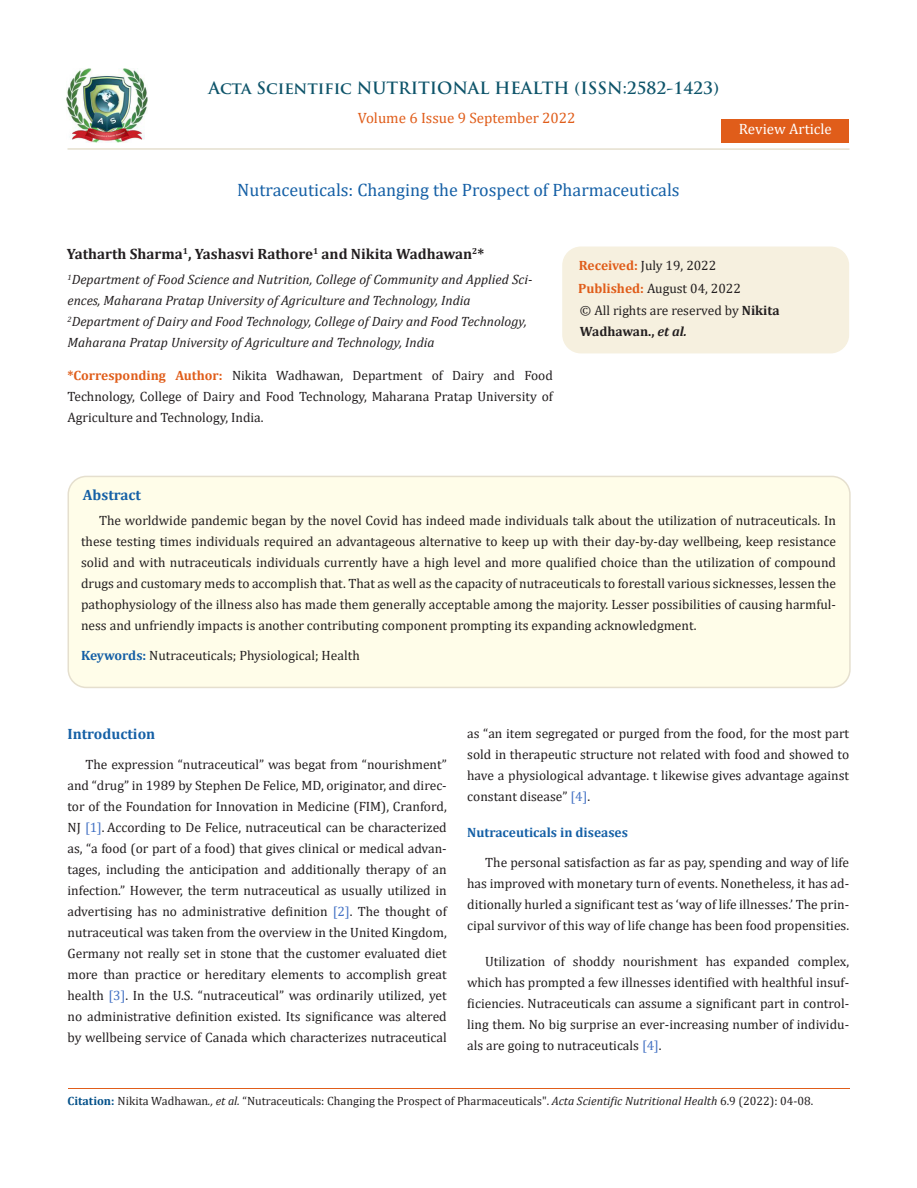
<style>
.page{position:relative;width:917px;height:1188px;background:#fff}
.page>*{position:absolute;margin:0;border:0;box-sizing:border-box;transform-origin:0 0}
.t1{font:18px "Cambria";color:#1560a6}
.t2{font:700 16.5px "Trajan Pro";color:#0e546a}
.t3{font:700 15px "Cambria";color:#231f20}
.t4{font:15px "Cambria";color:#e05d1a}
.t5{font:700 15px "Cambria";color:#1560a6}
.t6{font:15px "Cambria";color:#fff}
.t7{font:13.5px/21px "Cambria";color:#231f20;text-align:justify}
.t8{font:italic 13.5px/21px "Cambria";color:#231f20}
.t9{font:700 13.5px "Cambria";color:#1560a6}
.t10{font:12px "Cambria";color:#231f20}
.s1{font-weight:700;color:#e05d1a}
.s2{font-weight:700}
.s3{font-weight:700;font-style:italic}
.s4{font-weight:700;color:#1560a6}
.s5{color:#4472c4}
.s6{font-weight:700;color:#035089}
.s7{font-style:italic}
</style>
<div class="page">
<img style="left:67px;top:68px;width:80px;height:74px">
<div style="left:721px;top:119px;width:128px;height:23px;background:#e05d1a"></div>
<div style="left:563px;top:247px;width:285px;height:106px;background:#f6f0df;border-radius:18px"></div>
<div style="left:562px;top:247px;width:287px;height:106px;border:2px solid #f6f0df;border-radius:18px"></div>
<div style="left:68px;top:476px;width:781px;height:211px;background:#fffde9;border-radius:18px"></div>
<div style="left:67px;top:476px;width:783px;height:212px;border:2px solid #e5dfce;border-radius:18px"></div>
<hr style="left:68px;top:1088px;width:781px;height:1px;background:#e05d1a">
<hr style="left:67px;top:148px;width:782px;height:2px;background:#e5dfce">
<p class="t2" style="left:208px;top:77px;width:512px">Acta Scientific NUTRITIONAL HEALTH (ISSN:2582-1423)</p>
<p class="t4" style="left:358px;top:109px;width:219px">Volume 6 Issue 9 September 2022</p>
<p class="t1" style="left:237px;top:180px;width:444px">Nutraceuticals: Changing the Prospect of Pharmaceuticals</p>
<p class="t6" style="left:739px;top:120px;width:94px">Review Article</p>
<p class="t3" style="left:67px;top:243px;width:419px">Yatharth Sharma<sup>1</sup>, Yashasvi Rathore<sup>1</sup> and Nikita Wadhawan<sup>2</sup>*</p>
<p class="t8" style="left:67px;top:269px;width:466px"><sup>1</sup>Department of Food Science and Nutrition, College of Community and Applied Sci&shy;ences, Maharana Pratap University of Agriculture and Technology, India</p>
<p class="t8" style="left:67px;top:311px;width:460px"><sup>2</sup>Department of Dairy and Food Technology, College of Dairy and Food Technology,<br>Maharana Pratap University of Agriculture and Technology, India</p>
<p class="t7" style="left:67px;top:364px;width:487px"><span class="s1">*Corresponding Author:</span> Nikita Wadhawan, Department of Dairy and Food Technology, College of Dairy and Food Technology, Maharana Pratap University of Agriculture and Technology, India.</p>
<p class="t7" style="left:579px;top:255px;width:139px"><span class="s1">Received:</span> July 19, 2022</p>
<p class="t7" style="left:578px;top:278px;width:164px"><span class="s1">Published:</span> August 04, 2022</p>
<p class="t7" style="left:580px;top:300px;width:201px">© All rights are reserved by <span class="s2">Nikita<br>Wadhawan.,</span> <span class="s3">et al.</span></p>
<p class="t5" style="left:83px;top:484px;width:60px">Abstract</p>
<p class="t7" style="left:81px;top:510px;width:756px;text-indent:18px">The worldwide pandemic began by the novel Covid has indeed made individuals talk about the utilization of nutraceuticals. In these testing times individuals required an advantageous alternative to keep up with their day-by-day wellbeing, keep resistance solid and with nutraceuticals individuals currently have a high level and more qualified choice than the utilization of compound drugs and customary meds to accomplish that. That as well as the capacity of nutraceuticals to forestall various sicknesses, lessen the pathophysiology of the illness also has made them generally acceptable among the majority. Lesser possibilities of causing harmful&shy;ness and unfriendly impacts is another contributing component prompting its expanding acknowledgment.</p>
<p class="t7" style="left:81px;top:645px;width:280px"><span class="s4">Keywords:</span> Nutraceuticals; Physiological; Health</p>
<p class="t5" style="left:67px;top:724px;width:89px">Introduction</p>
<p class="t7" style="left:67px;top:754px;width:381px;text-indent:18px">The expression “nutraceutical” was begat from “nourishment” and “drug” in 1989 by Stephen De Felice, MD, originator, and direc&shy;tor of the Foundation for Innovation in Medicine (FIM), Cranford, NJ <span class="s5">[1]</span>. According to De Felice, nutraceutical can be characterized as, “a food (or part of a food) that gives clinical or medical advan&shy;tages, including the anticipation and additionally therapy of an infection.” However, the term nutraceutical as usually utilized in advertising has no administrative definition <span class="s5">[2]</span>. The thought of nutraceutical was taken from the overview in the United Kingdom, Germany not really set in stone that the customer evaluated diet more than practice or hereditary elements to accomplish great health <span class="s5">[3]</span>. In the U.S. “nutraceutical” was ordinarily utilized, yet no administrative definition existed. Its significance was altered by wellbeing service of Canada which characterizes nutraceutical</p>
<p class="t7" style="left:467px;top:723px;width:383px">as “an item segregated or purged from the food, for the most part sold in therapeutic structure not related with food and showed to have a physiological advantage. t likewise gives advantage against constant disease” <span class="s5">[4]</span>.</p>
<p class="t9" style="left:467px;top:823px;width:162px">Nutraceuticals in diseases</p>
<p class="t7" style="left:467px;top:852px;width:383px;text-indent:18px">The personal satisfaction as far as pay, spending and way of life has improved with monetary turn of events. Nonetheless, it has ad&shy;ditionally hurled a significant test as ‘way of life illnesses.’ The prin&shy;cipal survivor of this way of life change has been food propensities.</p>
<p class="t7" style="left:467px;top:951px;width:383px;text-indent:18px">Utilization of shoddy nourishment has expanded complex, which has prompted a few illnesses identified with healthful insuf&shy;ficiencies. Nutraceuticals can assume a significant part in control&shy;ling them. No big surprise an ever-increasing number of individu&shy;als are going to nutraceuticals <span class="s5">[4]</span>.</p>
<p class="t10" style="left:68px;top:1094px;width:747px"><span class="s6">Citation:</span> Nikita Wadhawan<span class="s7">., et al.</span> “Nutraceuticals: Changing the Prospect of Pharmaceuticals". <span class="s7">Acta Scientific Nutritional Health</span> 6.9 (2022): 04-08.</p>
</div>
